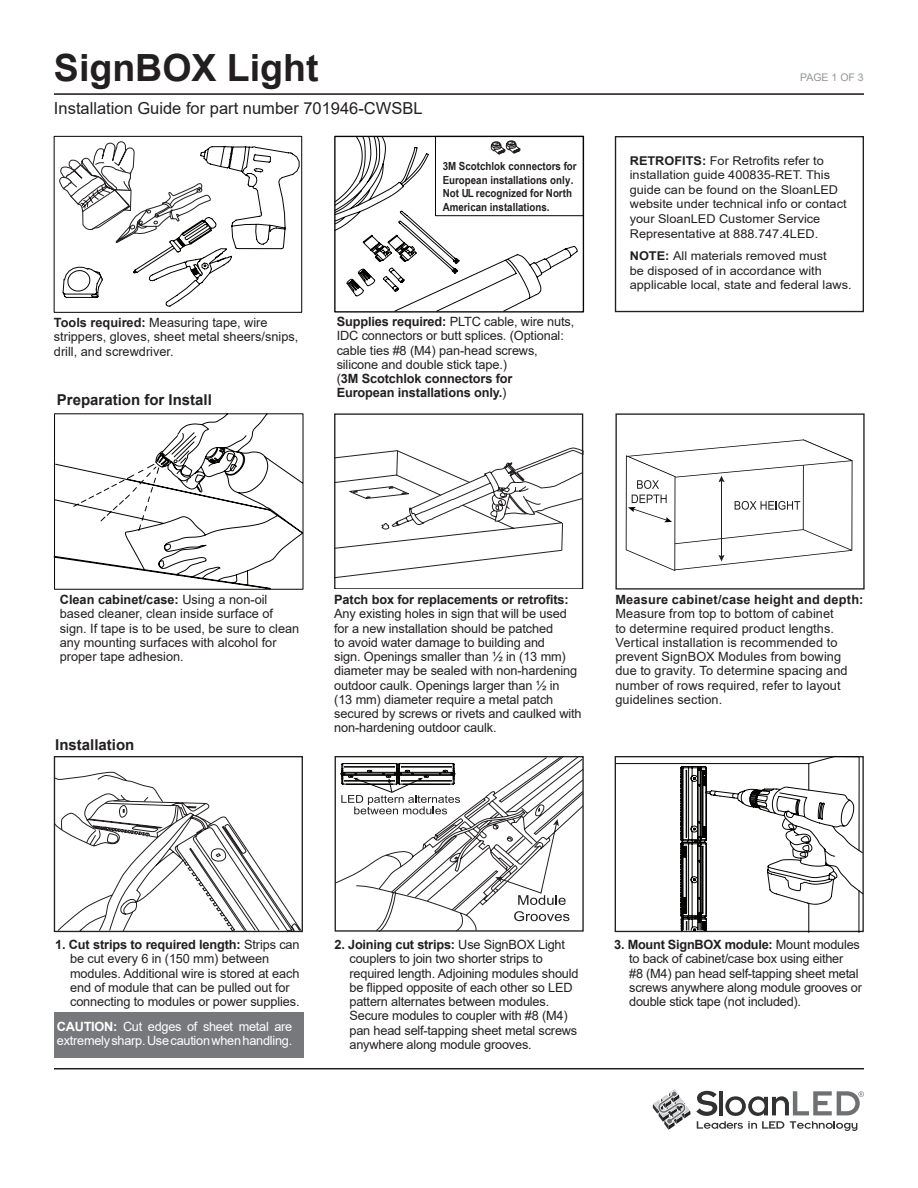
<style>
.page{position:relative;width:918px;height:1188px;background:#fff}
.page>*{position:absolute;margin:0;border:0;box-sizing:border-box;transform-origin:0 0}
.t1{font:700 37.5px "Arial";color:#231f20}
.t2{font:16.5px "Arial";color:#231f20}
.t3{font:700 15px "Arial";color:#231f20}
.t4{font:12.75px/14.2px "Arial";letter-spacing:-.01em;color:#231f20}
.t5{font:12.75px/14.2px "Arial";letter-spacing:.01em;color:#231f20}
.t6{font:12.75px/14.2px "Arial";letter-spacing:-.02em;color:#fff}
.t7{font:12.15px/14.5px "Arial";color:#231f20;scale:1.05 1}
.t8{font:700 11.25px/13.5px "Arial Narrow";color:#231f20;scale:1.06 1}
.t9{font:10.5px "Arial";color:#939598}
.s1{font-weight:700}
</style>
<div class="page">
<hr style="left:54px;top:93px;width:810px;height:2px;background:#231f20">
<hr style="left:54px;top:1068px;width:810px;height:2px;background:#231f20">
<svg style="left:653px;top:1089px;width:211px;height:42px"></svg>
<svg style="left:334px;top:135px;width:244px;height:176px"></svg>
<div style="left:435px;top:136px;width:149px;height:80px;border:1px solid #040503"></div>
<div style="left:334px;top:136px;width:250px;height:177px;border:1px solid #040503"></div>
<svg style="left:53px;top:413px;width:251px;height:177px"></svg>
<svg style="left:626px;top:440px;width:227px;height:131px"></svg>
<div style="left:615px;top:413px;width:250px;height:177px;border:1px solid #231f20"></div>
<svg style="left:53px;top:136px;width:249px;height:177px"></svg>
<svg style="left:59px;top:141px;width:241px;height:157px"></svg>
<svg style="left:337px;top:447px;width:244px;height:131px"></svg>
<div style="left:335px;top:413px;width:248px;height:176px;border:1px solid #231f20"></div>
<div style="left:615px;top:136px;width:249px;height:176px;border:1px solid #231f20"></div>
<div style="left:54px;top:1012px;width:249px;height:46px;background:#76787b"></div>
<svg style="left:616px;top:756px;width:248px;height:177px"></svg>
<svg style="left:54px;top:771px;width:248px;height:161px"></svg>
<svg style="left:335px;top:756px;width:249px;height:176px"></svg>
<svg style="left:553px;top:819px;width:6px;height:7px"></svg>
<svg style="left:495px;top:877px;width:71px;height:28px"></svg>
<svg style="left:514px;top:911px;width:55px;height:10px"></svg>
<svg style="left:341px;top:763px;width:119px;height:51px"></svg>
<h1 class="t1" style="left:54px;top:41px;width:266px">SignBOX Light</h1>
<p class="t2" style="left:54px;top:96px;width:370px">Installation Guide for part number 701946-CWSBL</p>
<p class="t8" style="left:443px;top:159px;width:128px">3M Scotchlok connectors for<br>European installations only.<br>Not UL recognized for North<br>American installations.</p>
<p class="t4" style="left:54px;top:316px;width:246px"><span class="s1">Tools required:</span> Measuring tape, wire strippers, gloves, sheet metal sheers/snips, drill, and screwdriver.</p>
<p class="t3" style="left:57px;top:390px;width:157px">Preparation for Install</p>
<p class="t4" style="left:337px;top:314px;width:239px"><span class="s1">Supplies required:</span> PLTC cable, wire nuts, IDC connectors or butt splices. (Optional: cable ties #8 (M4) pan-head screws, silicone and double stick tape.)<br>(<span class="s1">3M Scotchlok connectors for<br>European installations only.</span>)</p>
<p class="t9" style="left:800px;top:70px;width:65px">PAGE 1 OF 3</p>
<p class="t7" style="left:630px;top:153px;width:208px"><span class="s1">RETROFITS:</span> For Retrofits refer to installation guide 400835-RET. This guide can be found on the SloanLED website under technical info or contact your SloanLED Customer Service Representative at 888.747.4LED.</p>
<p class="t7" style="left:630px;top:249px;width:213px"><span class="s1">NOTE:</span> All materials removed must<br>be disposed of in accordance with applicable local, state and federal laws.</p>
<p class="t4" style="left:60px;top:592px;width:241px"><span class="s1">Clean cabinet/case:</span> Using a non-oil based cleaner, clean inside surface of sign. If tape is to be used, be sure to clean any mounting surfaces with alcohol for proper tape adhesion.</p>
<p class="t3" style="left:55px;top:735px;width:81px">Installation</p>
<p class="t4" style="left:334px;top:592px;width:249px"><span class="s1">Patch box for replacements or retrofits:<br></span>Any existing holes in sign that will be used for a new installation should be patched<br>to avoid water damage to building and<br>sign. Openings smaller than ½ in (13 mm) diameter may be sealed with non-hardening outdoor caulk. Openings larger than ½ in<br>(13 mm) diameter require a metal patch secured by screws or rivets and caulked with non-hardening outdoor caulk.</p>
<p class="t5" style="left:615px;top:592px;width:249px"><span class="s1">Measure cabinet/case height and depth:<br></span>Measure from top to bottom of cabinet<br>to determine required product lengths.<br>Vertical installation is recommended to prevent SignBOX Modules from bowing due to gravity. To determine spacing and number of rows required, refer to layout guidelines section.</p>
<p class="t4" style="left:350px;top:937px;width:231px;text-indent:-15px"><span class="s1">2. Joining cut strips:</span> Use SignBOX Light couplers to join two shorter strips to required length. Adjoining modules should be flipped opposite of each other so LED pattern alternates between modules.<br>Secure modules to coupler with #8 (M4) pan head self-tapping sheet metal screws anywhere along module grooves.</p>
<p class="t4" style="left:70px;top:937px;width:231px;text-indent:-15px"><span class="s1">1. Cut strips to required length:</span> Strips can be cut every 6 in (150 mm) between modules. Additional wire is stored at each end of module that can be pulled out for connecting to modules or power supplies.</p>
<p class="t4" style="left:629px;top:937px;width:234px;text-indent:-15px"><span class="s1">3. Mount SignBOX module:</span> Mount modules to back of cabinet/case box using either<br>#8 (M4) pan head self-tapping sheet metal screws anywhere along module grooves or double stick tape (not included).</p>
<p class="t6" style="left:57px;top:1019px;width:237px"><span class="s1">CAUTION:</span> Cut edges of sheet metal are extremely sharp. Use caution when handling.</p>
</div>
